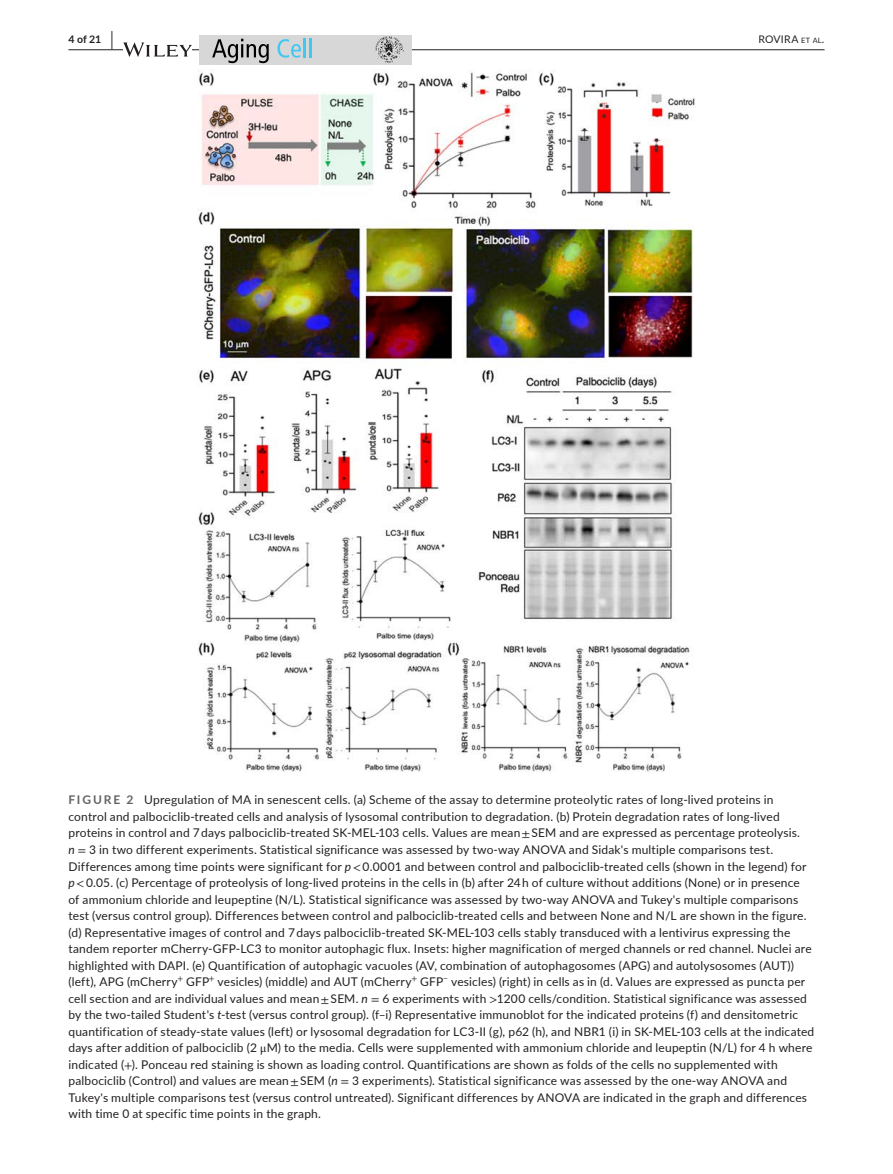
<style>
.page{position:relative;width:893px;height:1174px;background:#fff}
.page>*{position:absolute;margin:0;border:0;box-sizing:border-box;transform-origin:0 0}
.t1{font:12px/16.5px "Lato";letter-spacing:.015em;color:#231f20}
.t2{font:10.5px "Lato";letter-spacing:.02em;color:#231f20}
.t3{font:700 10.5px "Lato";color:#231f20}
.t4{font:8.4px "STIX";color:#231f20}
.s1{font-size:19.5px}
.s2{font-size:7.35px}
.s3{font-weight:700;color:#636366}
.s4{font-family:"STIX"}
.s5{font-style:italic}
</style>
<div class="page">
<hr style="left:68px;top:49px;width:756px;height:1px;background:#231f20">
<svg style="left:123px;top:42px;width:69px;height:15px"></svg>
<div style="left:200px;top:35px;width:212px;height:29px;background:#d7d7d7"></div>
<svg style="left:212px;top:39px;width:57px;height:24px"></svg>
<svg style="left:278px;top:38px;width:33px;height:20px"></svg>
<img style="left:375px;top:36px;width:28px;height:27px">
<img style="left:198px;top:70px;width:497px;height:702px">
<p class="t3" style="left:68px;top:32px;width:46px">4 of 21 <span class="s1">|</span></p>
<p class="t2" style="left:759px;top:32px;width:67px">ROVIRA <span class="s2">et al</span>.</p>
<p class="t1" style="left:68px;top:791px;width:745px"><span class="s3">FIGURE 2</span> Upregulation of MA in senescent cells. (a) Scheme of the assay to determine proteolytic rates of long-lived proteins in control and palbociclib- treated cells and analysis of lysosomal contribution to degradation. (b) Protein degradation rates of long- lived proteins in control and 7 days palbociclib-treated SK-MEL-103 cells. Values are mean <span class="s4">±</span> SEM and are expressed as percentage proteolysis.<br><span class="s5">n</span> <span class="s4">=</span> 3 in two different experiments. Statistical significance was assessed by two-way ANOVA and Sidak's multiple comparisons test.<br>Differences among time points were significant for <span class="s5">p</span><span class="s4">&lt;</span> 0.0001 and between control and palbociclib-treated cells (shown in the legend) for <span class="s5">p</span><span class="s4">&lt;</span> 0.05. (c) Percentage of proteolysis of long-lived proteins in the cells in (b) after 24 h of culture without additions (None) or in presence of ammonium chloride and leupeptine (N/L). Statistical significance was assessed by two-way ANOVA and Tukey's multiple comparisons test (versus control group). Differences between control and palbociclib-treated cells and between None and N/L are shown in the figure. (d) Representative images of control and 7 days palbociclib-treated SK-MEL-103 cells stably transduced with a lentivirus expressing the tandem reporter mCherry-GFP-LC3 to monitor autophagic flux. Insets: higher magnification of merged channels or red channel. Nuclei are highlighted with DAPI. (e) Quantification of autophagic vacuoles (AV, combination of autophagosomes (APG) and autolysosomes (AUT)) (left), APG (mCherry</p>
<p class="t4" style="left:177px;top:972px;width:7px">+</p>
<p class="t1" style="left:186px;top:973px;width:25px">GFP</p>
<p class="t4" style="left:209px;top:972px;width:7px">+</p>
<p class="t1" style="left:218px;top:973px;width:195px">vesicles) (middle) and AUT (mCherry</p>
<p class="t4" style="left:411px;top:972px;width:7px">+</p>
<p class="t1" style="left:420px;top:973px;width:25px">GFP</p>
<p class="t1" style="left:68px;top:973px;width:747px;text-indent:383px">vesicles) (right) in cells as in (d. Values are expressed as puncta per cell section and are individual values and mean <span class="s4">±</span> SEM. <span class="s5">n</span> <span class="s4">=</span> 6 experiments with <span class="s4">&gt;</span>1200 cells/condition. Statistical significance was assessed by the two-tailed Student's <span class="s5">t</span>- test (versus control group). (f– i) Representative immunoblot for the indicated proteins (f) and densitometric quantification of steady-state values (left) or lysosomal degradation for LC3-II (g), p62 (h), and NBR1 (i) in SK-MEL-103 cells at the indicated days after addition of palbociclib (2 <span class="s4">μ</span>M) to the media. Cells were supplemented with ammonium chloride and leupeptin (N/L) for 4 h where indicated (<span class="s4">+</span>). Ponceau red staining is shown as loading control. Quantifications are shown as folds of the cells no supplemented with palbociclib (Control) and values are mean <span class="s4">±</span> SEM (<span class="s5">n</span> <span class="s4">=</span> 3 experiments). Statistical significance was assessed by the one-way ANOVA and Tukey's multiple comparisons test (versus control untreated). Significant differences by ANOVA are indicated in the graph and differences with time 0 at specific time points in the graph.</p>
</div>
